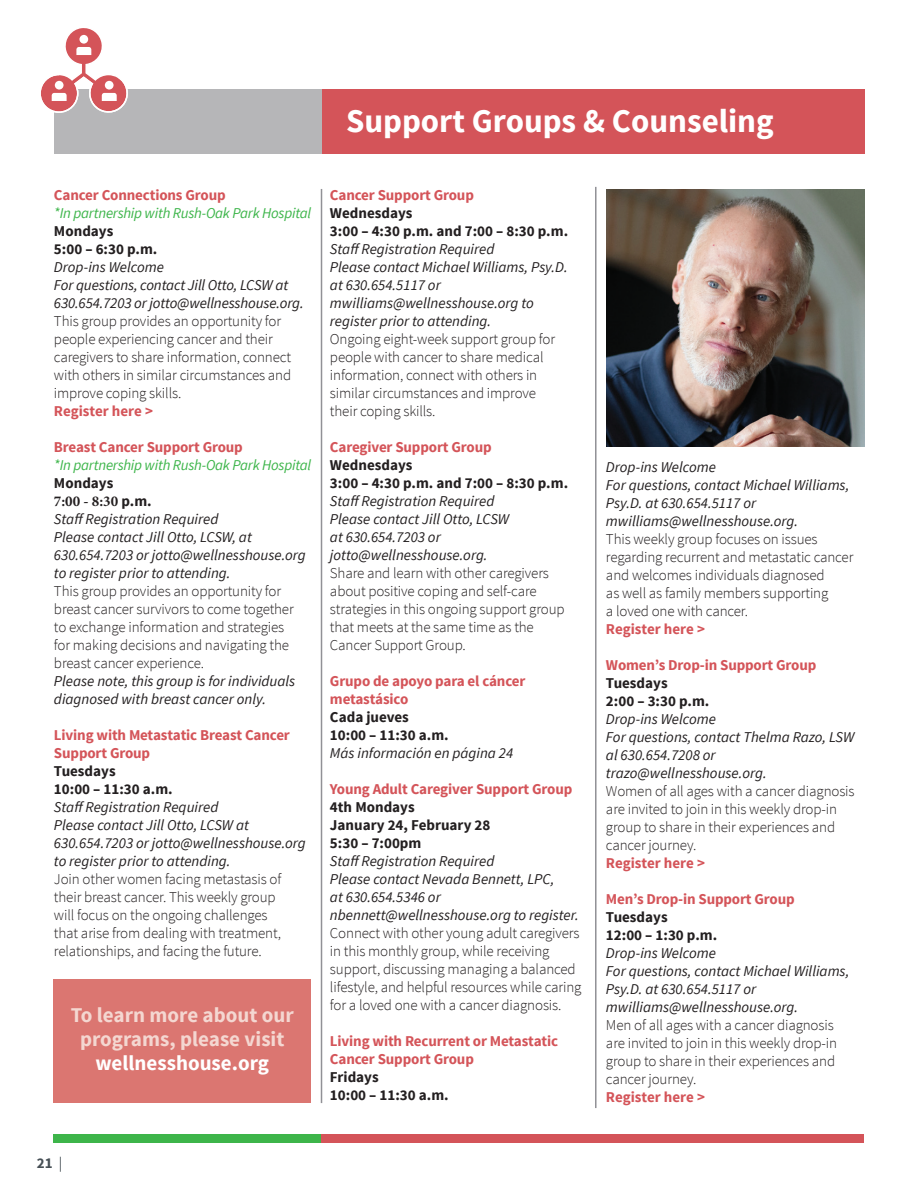
<style>
.page{position:relative;width:918px;height:1188px;background:#fff}
.page>*{position:absolute;margin:0;border:0;box-sizing:border-box;transform-origin:0 0}
.t1{font:700 33px "Source Sans Pro";color:#fff}
.t2{font:700 21px/24px "Source Sans Pro";color:#f4d7d1;text-align:center}
.t3{font:700 21px "Source Sans Pro";color:#fff}
.t4{font:300 15px/18px "Source Sans Pro";letter-spacing:-.01em;color:#231f20}
.t5{font:italic 15px/18px "Source Sans Pro";color:#231f20}
.t6{font:700 15px/18px "Source Sans Pro";letter-spacing:-.01em;color:#d45459}
.t7{font:700 15px/18px "Source Sans Pro";color:#231f20}
.t8{font:italic 15px "Source Sans Pro";letter-spacing:-.015em;color:#3db54a}
.t9{font:700 15px "Minion Pro";color:#231f20}
.t10{font:700 15px "Source Sans Pro";color:#464f55}
.s1{font-family:"Source Sans Pro"}
.s2{font-weight:400}
</style>
<div class="page">
<div style="left:53px;top:979px;width:258px;height:124px;background:#db7671"></div>
<div style="left:53px;top:1134px;width:268px;height:9px;background:#3db54a"></div>
<div style="left:321px;top:1134px;width:543px;height:9px;background:#d45459"></div>
<hr style="left:321px;top:189px;width:1px;height:914px;background:#919196">
<hr style="left:595px;top:187px;width:2px;height:921px;background:#919196">
<img style="left:606px;top:189px;width:258px;height:257px">
<div style="left:54px;top:89px;width:269px;height:64px;background:#b6b6b8"></div>
<div style="left:322px;top:89px;width:542px;height:64px;background:#d45459"></div>
<svg style="left:41px;top:28px;width:87px;height:85px"></svg>
<h1 class="t1" style="left:346px;top:100px;width:429px">Support Groups &amp; Counseling</h1>
<p class="t6" style="left:54px;top:187px;width:173px">Cancer Connections Group</p>
<p class="t8" style="left:54px;top:204px;width:259px">*In partnership with Rush-Oak Park Hospital</p>
<p class="t7" style="left:54px;top:223px;width:105px">Mondays<br>5:00 – 6:30 p.m.</p>
<p class="t5" style="left:54px;top:258px;width:251px">Drop-ins Welcome<br>For questions, contact Jill Otto, LCSW at<br>630.654.7203 or jotto@wellnesshouse.org.</p>
<p class="t4" style="left:54px;top:312px;width:239px">This group provides an opportunity for people experiencing cancer and their caregivers to share information, connect with others in similar circumstances and improve coping skills.</p>
<p class="t6" style="left:54px;top:403px;width:100px">Register here &gt;</p>
<p class="t6" style="left:54px;top:439px;width:190px">Breast Cancer Support Group</p>
<p class="t8" style="left:54px;top:456px;width:259px">*In partnership with Rush-Oak Park Hospital</p>
<p class="t7" style="left:54px;top:475px;width:61px">Mondays</p>
<p class="t9" style="left:54px;top:491px;width:99px">7:00 - 8:30 <span class="s1">p.m.</span></p>
<p class="t5" style="left:54px;top:510px;width:253px">Staff Registration Required<br>Please contact Jill Otto, LCSW, at 630.654.7203 or jotto@wellnesshouse.org to register prior to attending.</p>
<p class="t4" style="left:54px;top:582px;width:241px">This group provides an opportunity for breast cancer survivors to come together to exchange information and strategies for making decisions and navigating the breast cancer experience.</p>
<p class="t5" style="left:54px;top:672px;width:243px">Please note, this group is for individuals diagnosed with breast cancer only.</p>
<p class="t6" style="left:54px;top:727px;width:237px">Living with Metastatic Breast Cancer<br>Support Group</p>
<p class="t7" style="left:54px;top:763px;width:120px">Tuesdays<br>10:00 – 11:30 a.m.</p>
<p class="t5" style="left:54px;top:798px;width:253px">Staff Registration Required<br>Please contact Jill Otto, LCSW at 630.654.7203 or jotto@wellnesshouse.org to register prior to attending.</p>
<p class="t4" style="left:54px;top:870px;width:229px">Join other women facing metastasis of their breast cancer. This weekly group will focus on the ongoing challenges that arise from dealing with treatment, relationships, and facing the future.</p>
<h2 class="t2" style="left:71px;top:1003px;width:224px">To learn more about our programs, please visit</h2>
<h2 class="t3" style="left:96px;top:1049px;width:175px">wellnesshouse.org</h2>
<p class="t6" style="left:330px;top:187px;width:145px">Cancer Support Group</p>
<p class="t7" style="left:330px;top:205px;width:240px">Wednesdays<br>3:00 – 4:30 p.m. and 7:00 – 8:30 p.m.</p>
<p class="t5" style="left:330px;top:240px;width:239px">Staff Registration Required<br>Please contact Michael Williams, Psy.D. at 630.654.5117 or mwilliams@wellnesshouse.org to register prior to attending.</p>
<p class="t4" style="left:330px;top:330px;width:227px">Ongoing eight-week support group for people with cancer to share medical information, connect with others in similar circumstances and improve their coping skills.</p>
<p class="t6" style="left:330px;top:439px;width:163px">Caregiver Support Group</p>
<p class="t7" style="left:330px;top:457px;width:240px">Wednesdays<br>3:00 – 4:30 p.m. and 7:00 – 8:30 p.m.</p>
<p class="t5" style="left:330px;top:492px;width:181px">Staff Registration Required<br>Please contact Jill Otto, LCSW at 630.654.7203 or jotto@wellnesshouse.org.</p>
<p class="t4" style="left:330px;top:564px;width:236px">Share and learn with other caregivers about positive coping and self-care strategies in this ongoing support group that meets at the same time as the Cancer Support Group.</p>
<p class="t6" style="left:330px;top:673px;width:197px">Grupo de apoyo para el cáncer metastásico</p>
<p class="t7" style="left:330px;top:709px;width:120px">Cada jueves<br>10:00 – 11:30 a.m.</p>
<p class="t5" style="left:330px;top:744px;width:185px">Más información en página 24</p>
<p class="t6" style="left:330px;top:781px;width:244px">Young Adult Caregiver Support Group</p>
<p class="t7" style="left:330px;top:799px;width:162px">4th Mondays<br>January 24, February 28<br>5:30 – 7:00pm</p>
<p class="t5" style="left:330px;top:852px;width:250px">Staff Registration Required<br>Please contact Nevada Bennett, LPC,<br>at 630.654.5346 or nbennett@wellnesshouse.org to register.</p>
<p class="t4" style="left:330px;top:924px;width:253px">Connect with other young adult caregivers in this monthly group, while receiving support, discussing managing a balanced lifestyle, and helpful resources while caring for a loved one with a cancer diagnosis.</p>
<p class="t6" style="left:330px;top:1033px;width:230px">Living with Recurrent or Metastatic<br>Cancer Support Group</p>
<p class="t7" style="left:330px;top:1069px;width:120px">Fridays<br>10:00 – 11:30 a.m.</p>
<p class="t5" style="left:606px;top:458px;width:245px">Drop-ins Welcome<br>For questions, contact Michael Williams,<br>Psy.D. at 630.654.5117 or mwilliams@wellnesshouse.org.</p>
<p class="t4" style="left:606px;top:531px;width:249px">This weekly group focuses on issues regarding recurrent and metastatic cancer and welcomes individuals diagnosed<br>as well as family members supporting<br>a loved one with cancer.</p>
<p class="t6" style="left:606px;top:621px;width:100px">Register here &gt;</p>
<p class="t6" style="left:606px;top:657px;width:212px">Women’s Drop-in Support Group</p>
<p class="t7" style="left:606px;top:675px;width:105px">Tuesdays<br>2:00 – 3:30 p.m.</p>
<p class="t5" style="left:606px;top:710px;width:250px">Drop-ins Welcome<br>For questions, contact Thelma Razo, LSW al 630.654.7208 or trazo@wellnesshouse.org.</p>
<p class="t4" style="left:606px;top:783px;width:250px">Women of all ages with a cancer diagnosis are invited to join in this weekly drop-in group to share in their experiences and cancer journey.</p>
<p class="t6" style="left:606px;top:855px;width:100px">Register here &gt;</p>
<p class="t6" style="left:606px;top:891px;width:190px">Men’s Drop-in Support Group</p>
<p class="t7" style="left:606px;top:909px;width:113px">Tuesdays<br>12:00 – 1:30 p.m.</p>
<p class="t5" style="left:606px;top:944px;width:245px">Drop-ins Welcome<br>For questions, contact Michael Williams,<br>Psy.D. at 630.654.5117 or mwilliams@wellnesshouse.org.</p>
<p class="t4" style="left:606px;top:1017px;width:233px">Men of all ages with a cancer diagnosis are invited to join in this weekly drop-in group to share in their experiences and cancer journey.</p>
<p class="t6" style="left:606px;top:1089px;width:100px">Register here &gt;</p>
<p class="t10" style="left:37px;top:1154px;width:27px">21 <span class="s2">|</span></p>
</div>
